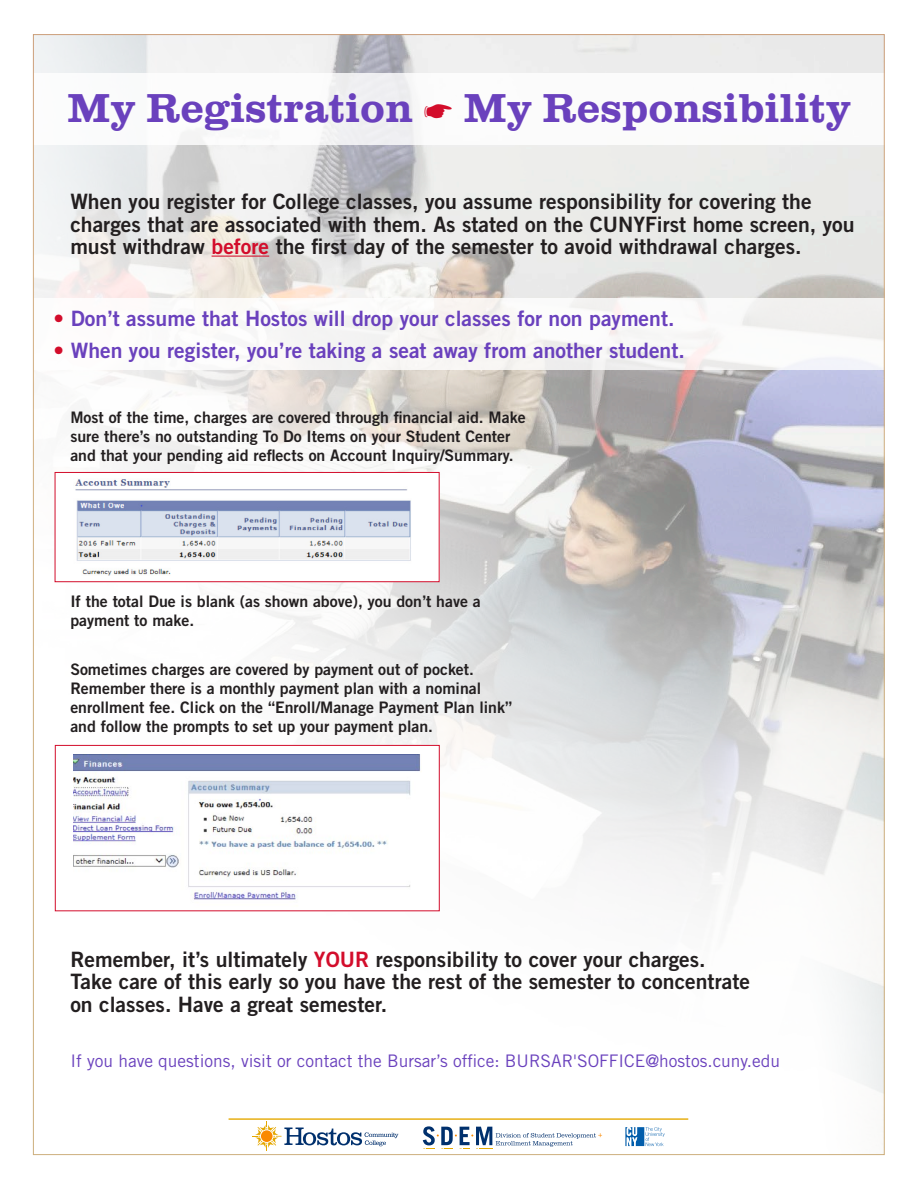
<style>
.page{position:relative;width:918px;height:1188px;background:#fff}
.page>*{position:absolute;margin:0;border:0;box-sizing:border-box;transform-origin:0 0}
.t1{font:700 41.85px "Clarendon T";color:#6a41bd}
.t2{font:21.15px/22.2px "Trade Gothic Bold Two";color:#231f20}
.t3{font:21.15px "Trade Gothic Bold Two";color:#6a41bd}
.t4{font:17.25px "Trade Gothic";color:#6a41bd}
.t5{font:15.9px/19px "Trade Gothic Bold Two";color:#231f20}
.s1{color:#d30d2b}
</style>
<div class="page">
<img style="left:35px;top:36px;width:848px;height:1111px">
<div style="left:55px;top:472px;width:384px;height:110px;background:#fff"></div>
<img style="left:75px;top:479px;width:336px;height:97px">
<div style="left:55px;top:472px;width:384px;height:110px;border:1px solid #d30d2b"></div>
<hr style="left:212px;top:256px;width:57px;height:1px;background:#d30d2b">
<div style="left:33px;top:73px;width:852px;height:72px;background:#fff"></div>
<div style="left:33px;top:299px;width:852px;height:71px;background:#f9f9f8"></div>
<hr style="left:229px;top:1118px;width:459px;height:2px;background:#e5a800">
<svg style="left:252px;top:1121px;width:146px;height:30px"></svg>
<svg style="left:625px;top:1127px;width:40px;height:19px"></svg>
<svg style="left:423px;top:1126px;width:179px;height:23px"></svg>
<div style="left:55px;top:745px;width:384px;height:166px;background:#fff"></div>
<img style="left:73px;top:755px;width:348px;height:145px">
<div style="left:55px;top:745px;width:385px;height:166px;border:1px solid #d30d2b"></div>
<p class="t1" style="left:67px;top:85px;width:785px">My Registration <span class="s1">☛</span> My Responsibility</p>
<p class="t2" style="left:70px;top:190px;width:786px">When you register for College classes, you assume responsibility for covering the charges that are associated with them. As stated on the CUNYFirst home screen, you must withdraw <span class="s1">before</span> the first day of the semester to avoid withdrawal charges.</p>
<p class="t3" style="left:54px;top:306px;width:622px"><span class="s1">•</span> Don’t assume that Hostos will drop your classes for non payment.</p>
<p class="t3" style="left:54px;top:337px;width:633px"><span class="s1">•</span> When you register, you’re taking a seat away from another student.</p>
<p class="t5" style="left:70px;top:407px;width:457px">Most of the time, charges are covered through financial aid. Make sure there’s no outstanding To Do Items on your Student Center and that your pending aid reflects on Account Inquiry/Summary.</p>
<p class="t5" style="left:70px;top:591px;width:412px">If the total Due is blank (as shown above), you don’t have a payment to make.</p>
<p class="t5" style="left:70px;top:659px;width:443px">Sometimes charges are covered by payment out of pocket.<br>Remember there is a monthly payment plan with a nominal enrollment fee. Click on the “Enroll/Manage Payment Plan link” and follow the prompts to set up your payment plan.</p>
<p class="t2" style="left:70px;top:948px;width:681px">Remember, it’s ultimately <span class="s1">YOUR</span> responsibility to cover your charges.<br>Take care of this early so you have the rest of the semester to concentrate on classes. Have a great semester.</p>
<p class="t4" style="left:70px;top:1050px;width:711px">If you have questions, visit or contact the Bursar’s office: BURSAR'SOFFICE@hostos.cuny.edu</p>
</div>
